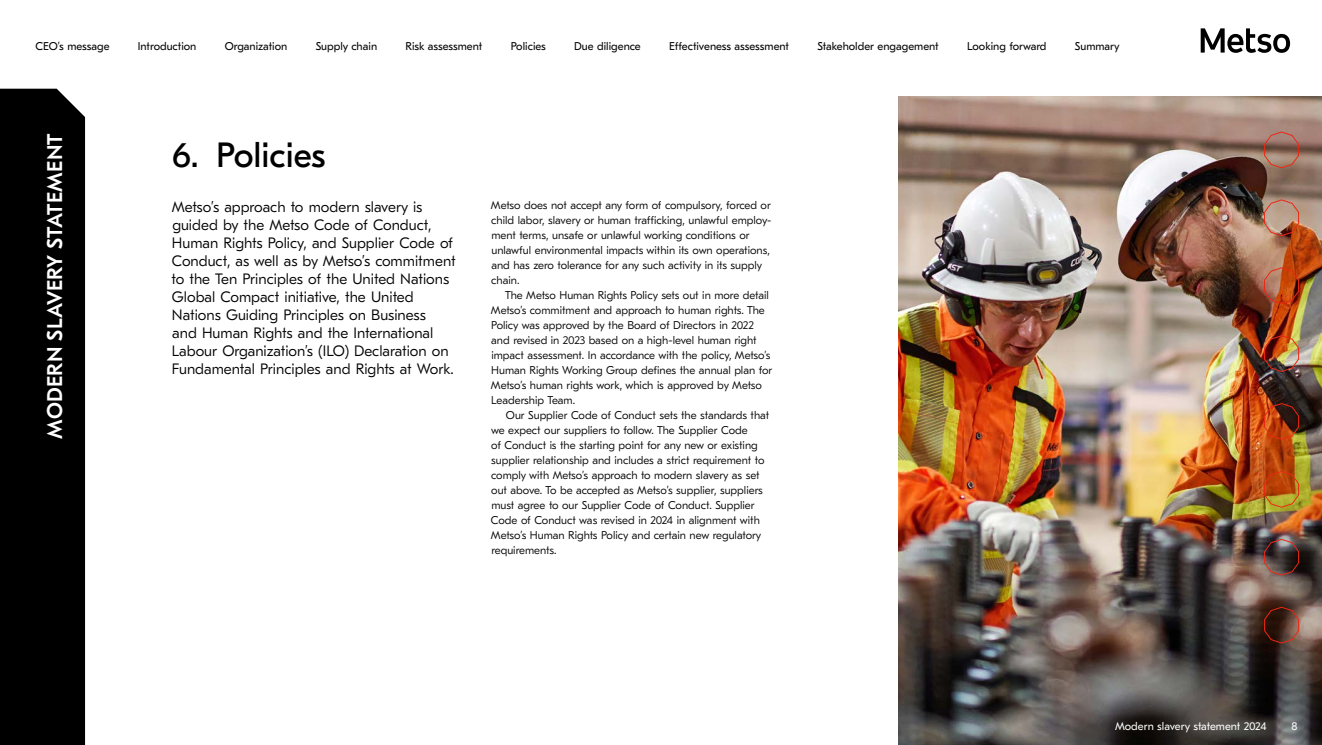
<style>
.page{position:relative;width:1322px;height:745px;background:#fff}
.page>*{position:absolute;margin:0;border:0;box-sizing:border-box;transform-origin:0 0}
.t1{font:35px "GT Eesti Pro Text";color:#000}
.t2{font:500 21.25px "GT Eesti Pro Text";letter-spacing:.01em;color:#fff}
.t3{font:300 15px/18px "GT Eesti Pro Text";color:#000}
.t4{font:300 11.25px/15px "GT Eesti Pro Text";color:#000}
.t5{font:11.25px "GT Eesti Pro Text";color:#000}
.t6{font:11.25px "GT Eesti Pro Text";color:#fff}
</style>
<div class="page">
<img style="left:898px;top:96px;width:424px;height:648px">
<svg style="left:1264px;top:132px;width:35px;height:36px"></svg>
<svg style="left:1264px;top:199px;width:35px;height:37px"></svg>
<svg style="left:1264px;top:267px;width:35px;height:37px"></svg>
<svg style="left:1264px;top:335px;width:35px;height:36px"></svg>
<svg style="left:1264px;top:403px;width:35px;height:36px"></svg>
<svg style="left:1264px;top:471px;width:35px;height:36px"></svg>
<svg style="left:1264px;top:538px;width:35px;height:37px"></svg>
<svg style="left:1264px;top:606px;width:35px;height:37px"></svg>
<div style="left:0;top:89px;width:85px;height:655px;background:#000"></div>
<svg style="left:1200px;top:28px;width:90px;height:25px"></svg>
<p class="t5" style="left:35px;top:40px;width:76px">CEO’s message</p>
<p class="t5" style="left:138px;top:40px;width:60px">Introduction</p>
<p class="t5" style="left:225px;top:40px;width:64px">Organization</p>
<p class="t5" style="left:316px;top:40px;width:63px">Supply chain</p>
<p class="t5" style="left:405px;top:40px;width:78px">Risk assessment</p>
<p class="t5" style="left:511px;top:40px;width:37px">Policies</p>
<p class="t5" style="left:574px;top:40px;width:68px">Due diligence</p>
<p class="t5" style="left:669px;top:40px;width:122px">Effectiveness assessment</p>
<p class="t5" style="left:817px;top:40px;width:123px">Stakeholder engagement</p>
<p class="t5" style="left:967px;top:40px;width:81px">Looking forward</p>
<p class="t5" style="left:1075px;top:40px;width:46px">Summary</p>
<h2 class="t2" style="left:43px;top:438px;width:306px;rotate:-90deg">Modern slavery statement</h2>
<h1 class="t1" style="left:172px;top:135px;width:155px">6. Policies</h1>
<p class="t3" style="left:171px;top:198px;width:286px">Metso’s approach to modern slavery is guided by the Metso Code of Conduct, Human Rights Policy, and Supplier Code of Conduct, as well as by Metso’s commitment to the Ten Principles of the United Nations Global Compact initiative, the United Nations Guiding Principles on Business<br>and Human Rights and the International Labour Organization’s (ILO) Declaration on Fundamental Principles and Rights at Work.</p>
<p class="t4" style="left:491px;top:197px;width:282px">Metso does not accept any form of compulsory, forced or child labor, slavery or human trafficking, unlawful employ&shy;ment terms, unsafe or unlawful working conditions or unlawful environmental impacts within its own operations, and has zero tolerance for any such activity in its supply chain.</p>
<p class="t4" style="left:491px;top:287px;width:283px;text-indent:14px">The Metso Human Rights Policy sets out in more detail Metso’s commitment and approach to human rights. The Policy was approved by the Board of Directors in 2022 and revised in 2023 based on a high-level human right impact assessment. In accordance with the policy, Metso’s Human Rights Working Group defines the annual plan for Metso’s human rights work, which is approved by Metso Leadership Team.</p>
<p class="t4" style="left:491px;top:407px;width:280px;text-indent:15px">Our Supplier Code of Conduct sets the standards that we expect our suppliers to follow. The Supplier Code<br>of Conduct is the starting point for any new or existing supplier relationship and includes a strict requirement to comply with Metso’s approach to modern slavery as set out above. To be accepted as Metso’s supplier, suppliers must agree to our Supplier Code of Conduct. Supplier Code of Conduct was revised in 2024 in alignment with Metso’s Human Rights Policy and certain new regulatory requirements.</p>
<p class="t6" style="left:1115px;top:719px;width:153px">Modern slavery statement 2024</p>
<p class="t6" style="left:1291px;top:719px;width:8px">8</p>
</div>
